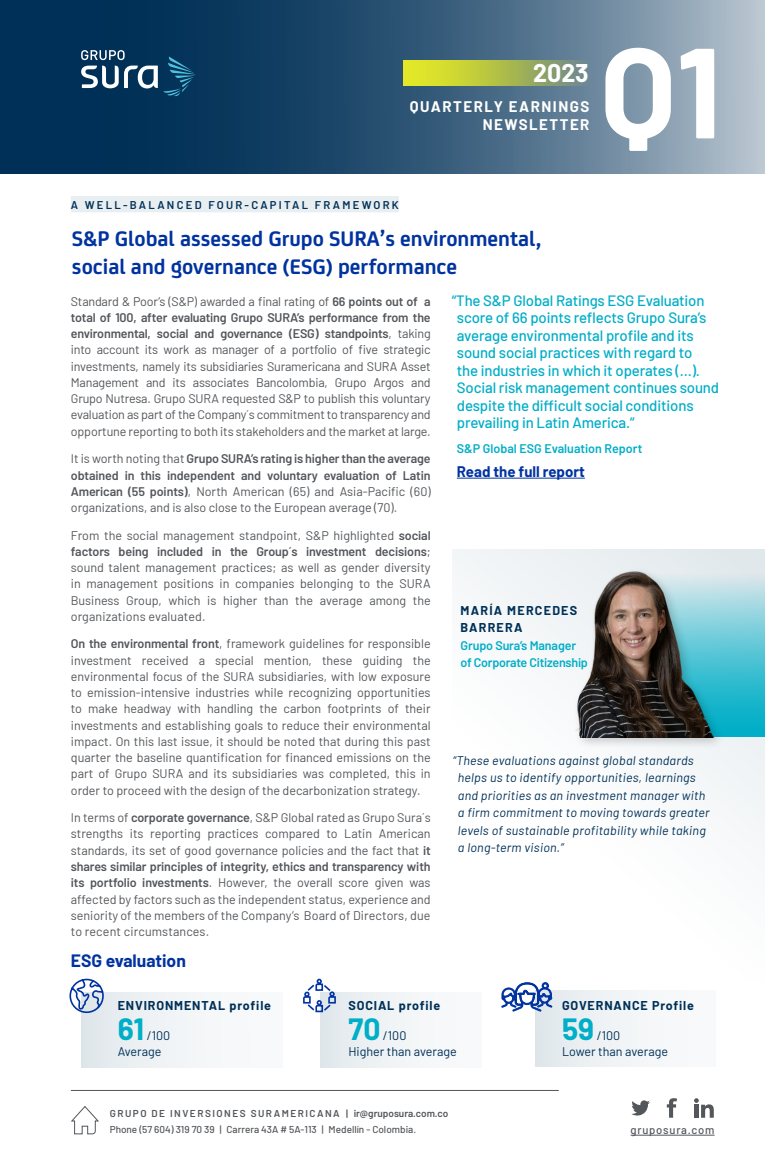
<style>
.page{position:relative;width:765px;height:1170px;background:#fff}
.page>*{position:absolute;margin:0;border:0;box-sizing:border-box;transform-origin:0 0}
.t1{font:700 128px "Barlow";color:#fff}
.t2{font:700 30px "Barlow";color:#00aec7}
.t3{font:700 25px "Barlow";color:#fff}
.t4{font:700 22.5px/27.5px "FS Joey";color:#0033a0}
.t5{font:700 17.5px "Barlow";color:#0033a0}
.t6{font:500 15px/17.5px "Barlow";letter-spacing:-.01em;color:#00aec7}
.t7{font:700 15px/18.8px "Barlow";letter-spacing:.1em;color:#fff;text-align:right}
.t8{font:700 15px "Barlow";color:#0033a0}
.t9{font:12.5px/16.2px "Barlow";color:#53565a;text-align:justify}
.t10{font:600 12.5px/16.2px "Barlow";letter-spacing:-.01em;color:#53565a;text-align:justify}
.t11{font:italic 12.5px/17.5px "Barlow";letter-spacing:.02em;color:#003057}
.t12{font:600 12.5px/17.5px "Barlow";letter-spacing:-.01em;color:#00aec7}
.t13{font:12.5px/16.2px "Barlow";color:#003057}
.t14{font:700 12.5px "Barlow";letter-spacing:.07em;color:#003057}
.t15{font:700 12.5px/17.5px "Barlow";letter-spacing:.1em;color:#003057}
.t16{font:600 11.25px "Barlow";letter-spacing:.2em;color:#003057}
.t17{font:500 11.25px "Barlow";letter-spacing:.07em;color:#53565a}
.t18{font:500 10px "Barlow";color:#53565a}
.t19{font:600 10px "Barlow";letter-spacing:.15em;color:#53565a}
.s1{font-weight:600}
.s2{font-weight:400}
</style>
<div class="page">
<svg style="left:0;top:0;width:765px;height:174px;background:#3a5e7c"></svg>
<svg style="left:403px;top:61px;width:187px;height:25px;background:#aebd4e"></svg>
<hr style="left:71px;top:1090px;width:488px;height:1px;background:#53565a">
<svg style="left:71px;top:1106px;width:28px;height:28px"></svg>
<svg style="left:631px;top:1100px;width:19px;height:15px"></svg>
<svg style="left:667px;top:1098px;width:10px;height:19px"></svg>
<svg style="left:694px;top:1098px;width:20px;height:19px"></svg>
<hr style="left:631px;top:1134px;width:84px;height:1px;background:#53565a">
<svg style="left:81px;top:50px;width:115px;height:47px;background:#305a79"></svg>
<div style="left:71px;top:196px;width:328px;height:16px;background:#e9eef1"></div>
<hr style="left:457px;top:477px;width:128px;height:1px;background:#0033a0">
<div style="left:627px;top:573px;width:138px;height:164px;background:linear-gradient(to bottom,#d1e5ea,#00a9c4)"></div>
<div style="left:573px;top:567px;width:152px;height:182px;background:#000;opacity:.2"></div>
<img style="left:557px;top:571px;width:162px;height:166px">
<div style="left:81px;top:991px;width:201px;height:76px;background:linear-gradient(to right,#e3eaed,#fcfdfd)"></div>
<svg style="left:69px;top:978px;width:36px;height:35px"></svg>
<div style="left:320px;top:991px;width:161px;height:76px;background:linear-gradient(to right,#e3eaed,#fcfcfd)"></div>
<svg style="left:303px;top:978px;width:34px;height:34px"></svg>
<div style="left:536px;top:990px;width:180px;height:77px;background:linear-gradient(to right,#e3eaed,#fcfcfd)"></div>
<svg style="left:501px;top:982px;width:51px;height:29px"></svg>
<h3 class="t3" style="left:533px;top:54px;width:57px">2023</h3>
<p class="t7" style="left:410px;top:96px;width:181px">QUARTERLY EARNINGS<br>NEWSLETTER</p>
<h1 class="t1" style="left:600px;top:-3px;width:123px">Q1</h1>
<p class="t16" style="left:71px;top:197px;width:330px">A WELL-BALANCED FOUR-CAPITAL FRAMEWORK</p>
<h3 class="t4" style="left:72px;top:223px;width:471px">S&amp;P Global assessed Grupo SURA’s environmental, social and governance (ESG) performance</h3>
<p class="t9" style="left:71px;top:292px;width:361px">Standard &amp; Poor’s (S&amp;P) awarded a final rating of <span class="s1">66 points out of a total of 100, after evaluating Grupo SURA’s performance from the environmental, social and governance (ESG) standpoints</span>, taking into account its work as manager of a portfolio of five strategic investments, namely its subsidiaries Suramericana and SURA Asset Management and its associates Bancolombia, Grupo Argos and Grupo Nutresa. Grupo SURA requested S&amp;P to publish this voluntary evaluation as part of the Company´s commitment to transparency and opportune reporting to both its stakeholders and the market at large.</p>
<p class="t10" style="left:71px;top:449px;width:361px"><span class="s2">It is worth noting that</span> Grupo SURA’s rating is higher than the average obtained in this independent and voluntary evaluation of Latin American (55 points)<span class="s2">, North American (65) and Asia-Pacific (60) organizations, and is also close to the European average (70).</span></p>
<p class="t9" style="left:71px;top:526px;width:361px">From the social management standpoint, S&amp;P highlighted <span class="s1">social factors being included in the Group´s investment decisions</span>; sound talent management practices; as well as gender diversity in management positions in companies belonging to the SURA Business Group, which is higher than the average among the organizations evaluated.</p>
<p class="t9" style="left:71px;top:634px;width:361px"><span class="s1">On the environmental front</span>, framework guidelines for responsible investment received a special mention, these guiding the environmental focus of the SURA subsidiaries, with low exposure to emission-intensive industries while recognizing opportunities to make headway with handling the carbon footprints of their investments and establishing goals to reduce their environmental impact. On this last issue, it should be noted that during this past quarter the baseline quantification for financed emissions on the part of Grupo SURA and its subsidiaries was completed, this in order to proceed with the design of the decarbonization strategy.</p>
<p class="t9" style="left:71px;top:808px;width:361px">In terms of <span class="s1">corporate governance</span>, S&amp;P Global rated as Grupo Sura´s strengths its reporting practices compared to Latin American standards, its set of good governance policies and the fact that <span class="s1">it shares similar principles of integrity, ethics and transparency with its portfolio investments</span>. However, the overall score given was affected by factors such as the independent status, experience and seniority of the members of the Company’s Board of Directors, due to recent circumstances.</p>
<h3 class="t5" style="left:71px;top:947px;width:117px">ESG evaluation</h3>
<p class="t6" style="left:457px;top:290px;width:264px;text-indent:-5px">“The S&amp;P Global Ratings ESG Evaluation score of 66 points reflects Grupo Sura’s average environmental profile and its sound social practices with regard to<br>the industries in which it operates (...).<br>Social risk management continues sound despite the difficult social conditions prevailing in Latin America.”</p>
<p class="t12" style="left:457px;top:439px;width:187px">S&amp;P Global ESG Evaluation Report</p>
<p class="t8" style="left:457px;top:460px;width:130px">Read the full report</p>
<p class="t15" style="left:461px;top:600px;width:118px">MARÍA MERCEDES<br>BARRERA</p>
<p class="t12" style="left:461px;top:635px;width:129px">Grupo Sura’s Manager of Corporate Citizenship</p>
<p class="t11" style="left:458px;top:750px;width:253px;text-indent:-5px">“These evaluations against global standards helps us to identify opportunities, learnings and priorities as an investment manager with a firm commitment to moving towards greater levels of sustainable profitability while taking a long-term vision.”</p>
<p class="t14" style="left:118px;top:996px;width:155px">ENVIRONMENTAL profile</p>
<h2 class="t2" style="left:118px;top:1006px;width:28px">61</h2>
<p class="t13" style="left:118px;top:1026px;width:54px;text-indent:29px">/100<br>Average</p>
<p class="t14" style="left:348px;top:996px;width:93px">SOCIAL profile</p>
<h2 class="t2" style="left:348px;top:1006px;width:33px">70</h2>
<p class="t13" style="left:348px;top:1026px;width:110px;text-indent:34px">/100<br>Higher than average</p>
<p class="t14" style="left:562px;top:995px;width:133px">GOVERNANCE Profile</p>
<h2 class="t2" style="left:562px;top:1006px;width:34px">59</h2>
<p class="t13" style="left:562px;top:1026px;width:108px;text-indent:35px">/100<br>Lower than average</p>
<p class="t19" style="left:110px;top:1105px;width:340px">GRUPO DE INVERSIONES SURAMERICANA | ir@gruposura.com.co</p>
<p class="t18" style="left:110px;top:1122px;width:308px">Phone (57 604) 319 70 39 | Carrera 43A # 5A-113 | Medellín - Colombia.</p>
<p class="t17" style="left:631px;top:1121px;width:86px">gruposura.com</p>
</div>
